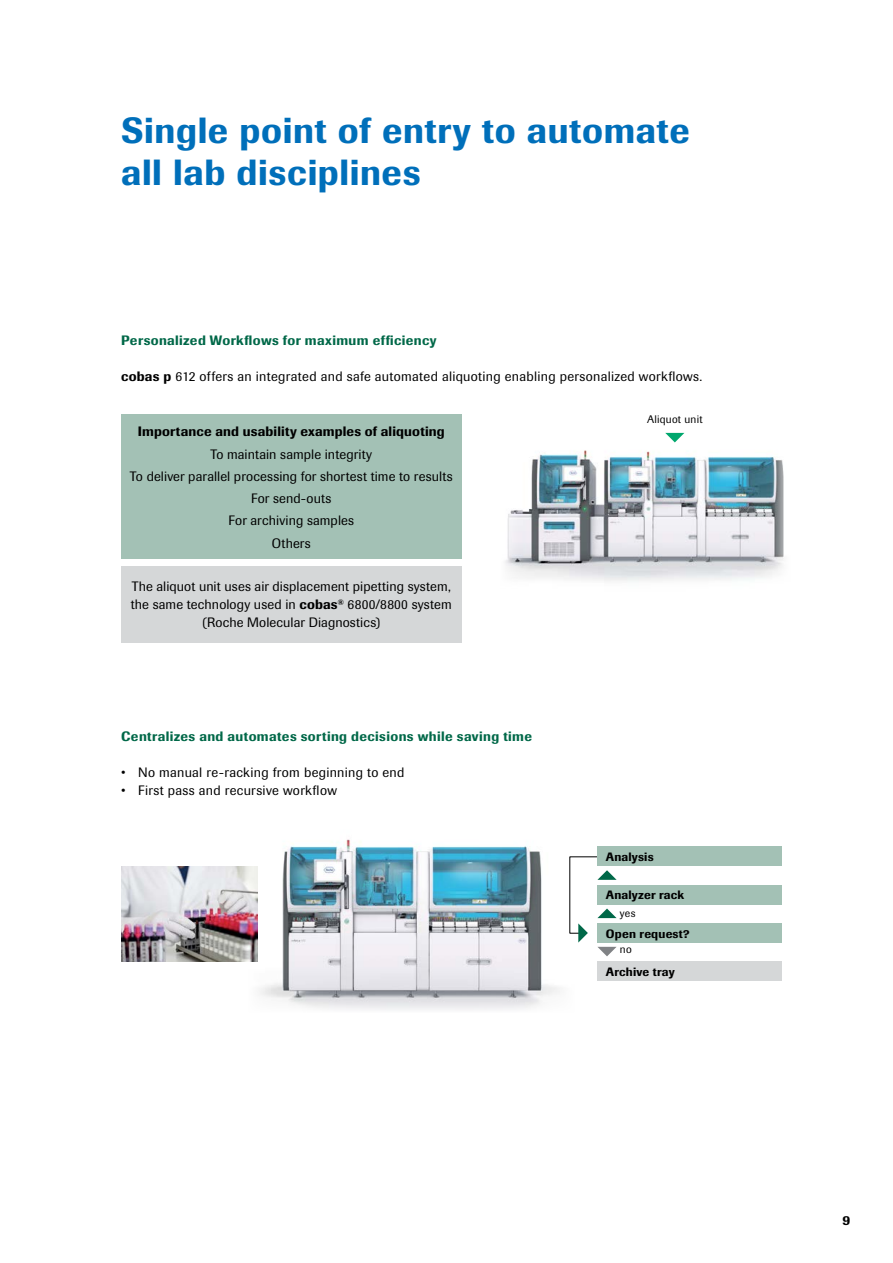
<style>
.page{position:relative;width:893px;height:1263px;background:#fff}
.page>*{position:absolute;margin:0;border:0;box-sizing:border-box;transform-origin:0 0}
.t1{font:500 36px/42px "Imago";letter-spacing:.015em;color:#006fba}
.t2{font:13.5px/22.2px "Imago Pro";letter-spacing:.01em;color:#000;text-align:center}
.t3{font:13.5px "Imago";letter-spacing:.025em;color:#000}
.t4{font:500 13.5px "Imago";letter-spacing:.025em;color:#006848}
.t5{font:500 13.5px "Imago Pro";letter-spacing:.01em;color:#000}
.t6{font:500 13.5px "Imago";color:#000}
.t7{font:500 12px "Imago Pro";letter-spacing:.015em;color:#000}
.t8{font:10.8px "Imago";letter-spacing:.02em;color:#000}
.s1{font-weight:500}
</style>
<div class="page">
<img style="left:257px;top:839px;width:303px;height:171px">
<div style="left:121px;top:415px;width:340px;height:144px;background:#a3c1b5"></div>
<div style="left:121px;top:566px;width:340px;height:76px;background:#d5d7d8"></div>
<img style="left:121px;top:866px;width:136px;height:96px">
<div style="left:597px;top:847px;width:185px;height:19px;background:#a3c1b5"></div>
<div style="left:597px;top:885px;width:185px;height:19px;background:#a3c1b5"></div>
<div style="left:597px;top:923px;width:185px;height:19px;background:#a3c1b5"></div>
<div style="left:597px;top:962px;width:185px;height:19px;background:#d5d7d8"></div>
<svg style="left:569px;top:856px;width:48px;height:100px"></svg>
<img style="left:505px;top:432px;width:279px;height:150px">
<svg style="left:665px;top:433px;width:19px;height:9px"></svg>
<h1 class="t1" style="left:121px;top:110px;width:570px">Single point of entry to automate all lab disciplines</h1>
<p class="t4" style="left:121px;top:332px;width:317px">Personalized Workflows for maximum efficiency</p>
<p class="t3" style="left:121px;top:368px;width:583px"><span class="s1">cobas p</span> 612 offers an integrated and safe automated aliquoting enabling personalized workflows.</p>
<p class="t8" style="left:647px;top:413px;width:57px">Aliquot unit</p>
<p class="t5" style="left:138px;top:423px;width:308px">Importance and usability examples of aliquoting</p>
<p class="t2" style="left:130px;top:443px;width:324px">To maintain sample integrity<br>To deliver parallel processing for shortest time to results<br>For send-outs<br>For archiving samples<br>Others</p>
<p class="t2" style="left:131px;top:577px;width:323px;line-height:18px">The aliquot unit uses air displacement pipetting system, the same technology used in <span class="s1">cobas</span><sup>®</sup> 6800/8800 system (Roche Molecular Diagnostics)</p>
<p class="t4" style="left:121px;top:728px;width:412px">Centralizes and automates sorting decisions while saving time</p>
<p class="t3" style="left:121px;top:764px;width:285px">• No manual re-racking from beginning to end</p>
<p class="t3" style="left:121px;top:782px;width:217px">• First pass and recursive workflow</p>
<p class="t7" style="left:606px;top:849px;width:49px">Analysis</p>
<p class="t7" style="left:606px;top:887px;width:80px">Analyzer rack</p>
<p class="t7" style="left:606px;top:925px;width:85px">Open request?</p>
<p class="t7" style="left:606px;top:964px;width:70px">Archive tray</p>
<p class="t8" style="left:620px;top:907px;width:17px">yes</p>
<p class="t8" style="left:620px;top:942px;width:13px">no</p>
<p class="t6" style="left:843px;top:1212px;width:9px">9</p>
</div>
